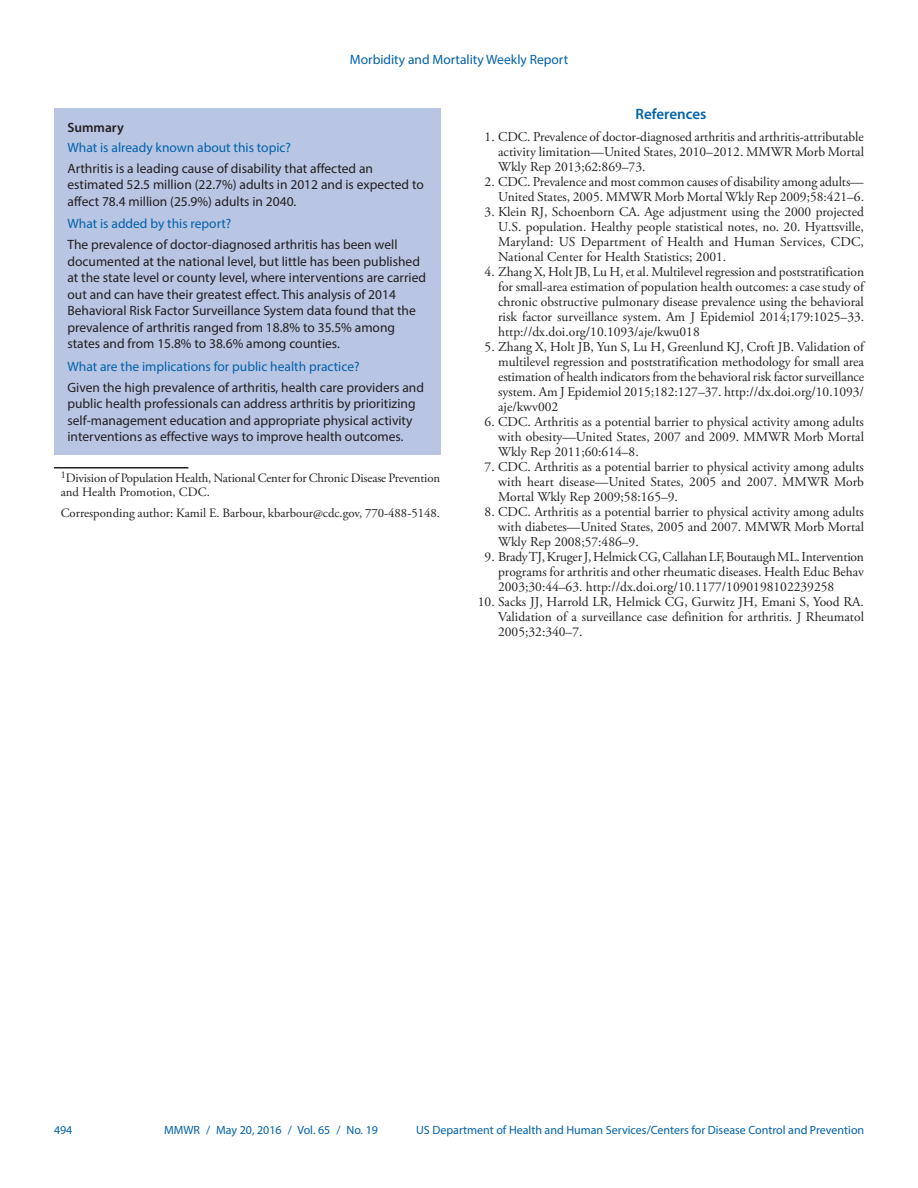
<style>
.page{position:relative;width:918px;height:1188px;background:#fff}
.page>*{position:absolute;margin:0;border:0;box-sizing:border-box;transform-origin:0 0}
.Ref_Title{font:600 15px "Myriad Pro";color:#0161ab}
.Reference_10{font:13.5px/15px "Adobe Garamond Pro";color:#231f20;text-align:justify}
.Summary_Box_Text{font:13.5px/16.5px "Myriad Pro";color:#231f20}
.Summary_Box_Heading{font:13.5px "Myriad Pro";color:#0161ab}
.Figure_Title{font:600 13.5px "Myriad Pro";color:#231f20}
.Author_Affiliations{font:12.75px/14.2px "Adobe Garamond Pro";letter-spacing:-.01em;color:#231f20}
.Corresponding_Author{font:12.75px "Adobe Garamond Pro";color:#231f20}
.t1{font:12px "Myriad Pro";color:#0161ab}
</style>
<div class="page">
<hr style="left:54px;top:467px;width:134px;height:2px;background:#231f20">
<div style="left:54px;top:108px;width:386px;height:347px;background:#b8c6e3"></div>
<p class="Summary_Box_Heading" style="left:350px;top:51px;width:220px">Morbidity and Mortality Weekly Report</p>
<p class="Figure_Title" style="left:68px;top:119px;width:58px">Summary</p>
<h1 class="Summary_Box_Heading" style="left:68px;top:139px;width:225px">What is already known about this topic?</h1>
<p class="Summary_Box_Text" style="left:68px;top:160px;width:358px">Arthritis is a leading cause of disability that affected an estimated 52.5 million (22.7%) adults in 2012 and is expected to affect 78.4 million (25.9%) adults in 2040.</p>
<h1 class="Summary_Box_Heading" style="left:68px;top:216px;width:165px">What is added by this report?</h1>
<p class="Summary_Box_Text" style="left:68px;top:236px;width:360px">The prevalence of doctor-diagnosed arthritis has been well documented at the national level, but little has been published at the state level or county level, where interventions are carried out and can have their greatest effect. This analysis of 2014<br>Behavioral Risk Factor Surveillance System data found that the prevalence of arthritis ranged from 18.8% to 35.5% among states and from 15.8% to 38.6% among counties.</p>
<h1 class="Summary_Box_Heading" style="left:68px;top:358px;width:294px">What are the implications for public health practice?</h1>
<p class="Summary_Box_Text" style="left:68px;top:379px;width:358px">Given the high prevalence of arthritis, health care providers and public health professionals can address arthritis by prioritizing self-management education and appropriate physical activity interventions as effective ways to improve health outcomes.</p>
<p class="Author_Affiliations" style="left:61px;top:471px;width:381px"><sup>1</sup>Division of Population Health, National Center for Chronic Disease Prevention and Health Promotion, CDC.</p>
<p class="Corresponding_Author" style="left:61px;top:506px;width:381px">Corresponding author: Kamil E. Barbour, kbarbour@cdc.gov, 770-488-5148.</p>
<h1 class="Ref_Title" style="left:636px;top:105px;width:72px">References</h1>
<p class="Reference_10" style="left:498px;top:130px;width:367px;text-indent:-14px">1. CDC. Prevalence of doctor-diagnosed arthritis and arthritis-attributable activity limitation—United States, 2010–2012. MMWR Morb Mortal Wkly Rep 2013;62:869–73.</p>
<p class="Reference_10" style="left:485px;top:175px;width:381px;text-align:right">2. CDC. Prevalence and most common causes of disability among adults—<br>United States, 2005. MMWR Morb Mortal Wkly Rep 2009;58:421–6.</p>
<p class="Reference_10" style="left:498px;top:205px;width:367px;text-indent:-14px">3. Klein RJ, Schoenborn CA. Age adjustment using the 2000 projected U.S. population. Healthy people statistical notes, no. 20. Hyattsville, Maryland: US Department of Health and Human Services, CDC, National Center for Health Statistics; 2001.</p>
<p class="Reference_10" style="left:498px;top:265px;width:368px;text-indent:-14px">4. Zhang X, Holt JB, Lu H, et al. Multilevel regression and poststratification for small-area estimation of population health outcomes: a case study of chronic obstructive pulmonary disease prevalence using the behavioral risk factor surveillance system. Am J Epidemiol 2014;179:1025–33. http://dx.doi.org/10.1093/aje/kwu018</p>
<p class="Reference_10" style="left:498px;top:340px;width:368px;text-indent:-14px">5. Zhang X, Holt JB, Yun S, Lu H, Greenlund KJ, Croft JB. Validation of multilevel regression and poststratification methodology for small area estimation of health indicators from the behavioral risk factor surveillance system. Am J Epidemiol 2015;182:127–37. http://dx.doi.org/10.1093/ aje/kwv002</p>
<p class="Reference_10" style="left:498px;top:415px;width:367px;text-indent:-14px">6. CDC. Arthritis as a potential barrier to physical activity among adults with obesity—United States, 2007 and 2009. MMWR Morb Mortal Wkly Rep 2011;60:614–8.</p>
<p class="Reference_10" style="left:498px;top:460px;width:367px;text-indent:-14px">7. CDC. Arthritis as a potential barrier to physical activity among adults with heart disease—United States, 2005 and 2007. MMWR Morb Mortal Wkly Rep 2009;58:165–9.</p>
<p class="Reference_10" style="left:498px;top:505px;width:367px;text-indent:-14px">8. CDC. Arthritis as a potential barrier to physical activity among adults with diabetes—United States, 2005 and 2007. MMWR Morb Mortal Wkly Rep 2008;57:486–9.</p>
<p class="Reference_10" style="left:498px;top:550px;width:367px;text-indent:-14px">9. Brady TJ, Kruger J, Helmick CG, Callahan LF, Boutaugh ML. Intervention programs for arthritis and other rheumatic diseases. Health Educ Behav 2003;30:44–63. http://dx.doi.org/10.1177/1090198102239258</p>
<p class="Reference_10" style="left:498px;top:595px;width:367px;text-indent:-20px">10. Sacks JJ, Harrold LR, Helmick CG, Gurwitz JH, Emani S, Yood RA.<br>Validation of a surveillance case definition for arthritis. J Rheumatol 2005;32:340–7.</p>
<p class="t1" style="left:54px;top:1123px;width:20px">494</p>
<p class="t1" style="left:164px;top:1123px;width:215px">MMWR / May 20, 2016 / Vol. 65 / No. 19</p>
<p class="t1" style="left:416px;top:1123px;width:450px">US Department of Health and Human Services/Centers for Disease Control and Prevention</p>
</div>
